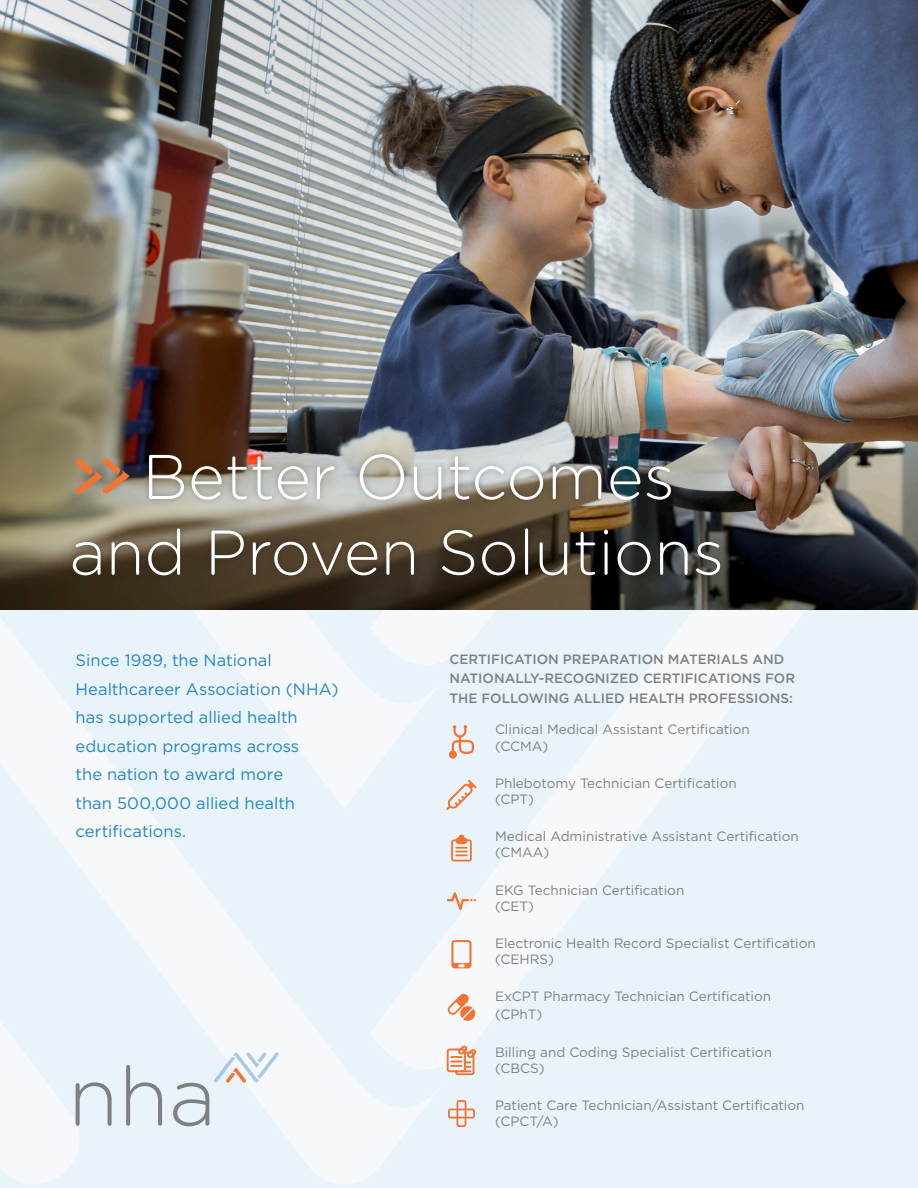
<style>
.page{position:relative;width:918px;height:1188px;background:#fff}
.page>*{position:absolute;margin:0;border:0;box-sizing:border-box;transform-origin:0 0}
.t1{font:300 63px "Gotham Rounded";color:#fff}
.t2{font:16.5px/28.5px "Gotham";letter-spacing:.005em;color:#2586c5}
.t3{font:13.5px "Gotham";color:#7e8083}
.t4{font:500 13.5px/19.5px "Gotham";color:#7e8083}
</style>
<div class="page">
<svg style="left:0;top:610px;width:911px;height:574px;fill:#e9f4fa"></svg>
<img style="left:0;top:0;width:918px;height:610px">
<div style="left:66px;top:448px;width:661px;height:134px;background:#231f20;opacity:.35"></div>
<svg style="left:451px;top:835px;width:21px;height:26px"></svg>
<svg style="left:446px;top:780px;width:31px;height:30px"></svg>
<svg style="left:451px;top:940px;width:21px;height:28px"></svg>
<svg style="left:448px;top:1100px;width:27px;height:27px"></svg>
<svg style="left:449px;top:725px;width:25px;height:34px"></svg>
<svg style="left:448px;top:994px;width:28px;height:28px"></svg>
<svg style="left:447px;top:892px;width:29px;height:18px"></svg>
<svg style="left:446px;top:1044px;width:31px;height:32px"></svg>
<svg style="left:75px;top:458px;width:55px;height:37px;background:#a98164"></svg>
<svg style="left:0;top:795px;width:112px;height:389px"></svg>
<svg style="left:126px;top:1065px;width:36px;height:61px;background:#d0d9de"></svg>
<svg style="left:173px;top:1052px;width:106px;height:74px"></svg>
<p class="t1" style="left:142px;top:435px;width:534px">Better Outcomes</p>
<p class="t1" style="left:70px;top:510px;width:656px">and Proven Solutions</p>
<p class="t2" style="left:76px;top:646px;width:264px">Since 1989, the National<br>Healthcareer Association (NHA) has supported allied health education programs across<br>the nation to award more<br>than 500,000 allied health certifications.</p>
<p class="t4" style="left:449px;top:649px;width:347px">CERTIFICATION PREPARATION MATERIALS AND<br>NATIONALLY-RECOGNIZED CERTIFICATIONS FOR<br>THE FOLLOWING ALLIED HEALTH PROFESSIONS:</p>
<p class="t3" style="left:495px;top:721px;width:256px">Clinical Medical Assistant Certification</p>
<p class="t3" style="left:495px;top:737px;width:55px">(CCMA)</p>
<p class="t3" style="left:495px;top:774px;width:243px">Phlebotomy Technician Certification</p>
<p class="t3" style="left:495px;top:791px;width:41px">(CPT)</p>
<p class="t3" style="left:495px;top:828px;width:305px">Medical Administrative Assistant Certification</p>
<p class="t3" style="left:495px;top:844px;width:56px">(CMAA)</p>
<p class="t3" style="left:495px;top:881px;width:191px">EKG Technician Certification</p>
<p class="t3" style="left:495px;top:897px;width:41px">(CET)</p>
<p class="t3" style="left:495px;top:935px;width:322px">Electronic Health Record Specialist Certification</p>
<p class="t3" style="left:495px;top:951px;width:60px">(CEHRS)</p>
<p class="t3" style="left:495px;top:988px;width:278px">ExCPT Pharmacy Technician Certification</p>
<p class="t3" style="left:495px;top:1006px;width:49px">(CPhT)</p>
<p class="t3" style="left:495px;top:1043px;width:278px">Billing and Coding Specialist Certification</p>
<p class="t3" style="left:495px;top:1059px;width:51px">(CBCS)</p>
<p class="t3" style="left:495px;top:1097px;width:311px">Patient Care Technician/Assistant Certification</p>
<p class="t3" style="left:495px;top:1113px;width:65px">(CPCT/A)</p>
</div>
